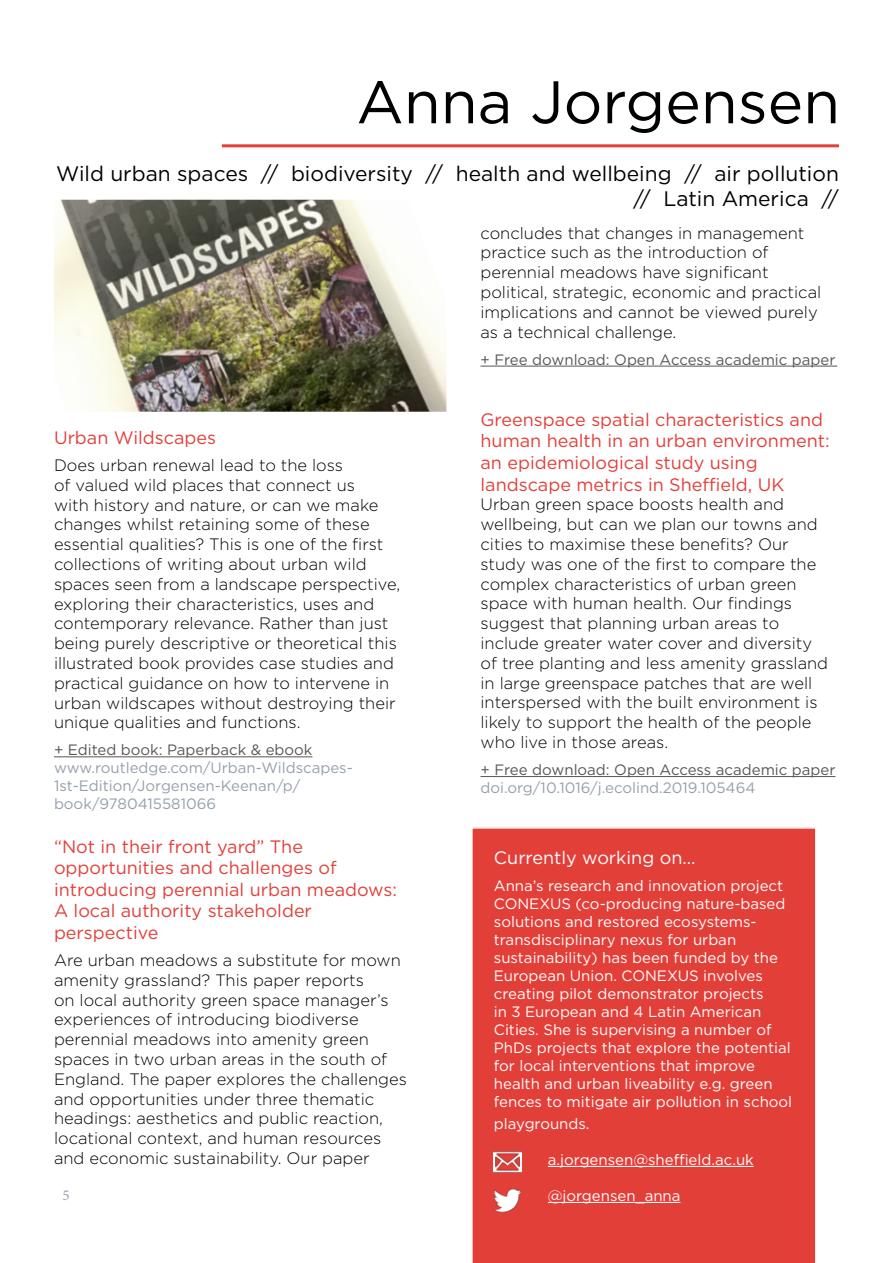
<style>
.page{position:relative;width:893px;height:1263px;background:#fff}
.page>*{position:absolute;margin:0;border:0;box-sizing:border-box;transform-origin:0 0}
.t1{font:60px "Gotham";color:#000}
.t2{font:21px/25.2px "Gotham";color:#000;text-align:right}
.t3{font:18px/21.6px "Gotham";color:#e33f39}
.t4{font:18px "Gotham";color:#fff}
.t5{font:300 16.5px/19.8px "Gotham";color:#000}
.t6{font:15px/18px "Gotham";color:#fff}
.t7{font:15px/18px "Gotham";color:#95a0ad}
.t8{font:15px "Gotham";color:#575756}
.t9{font:15px "Minion Pro";color:#95a0ad}
</style>
<div class="page">
<hr style="left:54px;top:756px;width:258px;height:1px;background:#575756">
<div style="left:472px;top:827px;width:344px;height:436px;background:#e33f39"></div>
<hr style="left:222px;top:144px;width:617px;height:3px;background:#e33f39">
<img style="left:494px;top:1148px;width:27px;height:27px">
<img style="left:494px;top:1187px;width:27px;height:27px">
<hr style="left:480px;top:366px;width:357px;height:1px;background:#575756">
<hr style="left:480px;top:776px;width:355px;height:1px;background:#575756">
<img style="left:54px;top:200px;width:392px;height:212px">
<h1 class="t1" style="left:356px;top:64px;width:485px">Anna Jorgensen</h1>
<p class="t2" style="left:56px;top:160px;width:784px">Wild urban spaces // biodiversity // health and wellbeing // air pollution // Latin America //</p>
<p class="t3" style="left:54px;top:426px;width:164px">Urban Wildscapes</p>
<p class="t5" style="left:54px;top:455px;width:348px">Does urban renewal lead to the loss<br>of valued wild places that connect us<br>with history and nature, or can we make changes whilst retaining some of these essential qualities? This is one of the first collections of writing about urban wild spaces seen from a landscape perspective, exploring their characteristics, uses and contemporary relevance. Rather than just being purely descriptive or theoretical this illustrated book provides case studies and practical guidance on how to intervene in urban wildscapes without destroying their unique qualities and functions.</p>
<p class="t8" style="left:54px;top:740px;width:260px">+ Edited book: Paperback &amp; ebook</p>
<p class="t7" style="left:54px;top:759px;width:300px">www.routledge.com/Urban-Wildscapes-<br>1st-Edition/Jorgensen-Keenan/p/ book/9780415581066</p>
<p class="t3" style="left:54px;top:835px;width:345px">“Not in their front yard” The opportunities and challenges of introducing perennial urban meadows:<br>A local authority stakeholder perspective</p>
<p class="t5" style="left:54px;top:950px;width:354px">Are urban meadows a substitute for mown amenity grassland? This paper reports<br>on local authority green space manager’s experiences of introducing biodiverse perennial meadows into amenity green spaces in two urban areas in the south of England. The paper explores the challenges and opportunities under three thematic headings: aesthetics and public reaction, locational context, and human resources and economic sustainability. Our paper</p>
<p class="t9" style="left:63px;top:1185px;width:9px">5</p>
<p class="t5" style="left:480px;top:222px;width:342px">concludes that changes in management practice such as the introduction of perennial meadows have significant political, strategic, economic and practical implications and cannot be viewed purely as a technical challenge.</p>
<p class="t8" style="left:480px;top:350px;width:356px">+ Free download: Open Access academic paper</p>
<p class="t3" style="left:480px;top:408px;width:351px">Greenspace spatial characteristics and human health in an urban environment: an epidemiological study using landscape metrics in Sheffield, UK</p>
<p class="t5" style="left:480px;top:494px;width:349px">Urban green space boosts health and wellbeing, but can we plan our towns and cities to maximise these benefits? Our study was one of the first to compare the complex characteristics of urban green space with human health. Our findings suggest that planning urban areas to include greater water cover and diversity of tree planting and less amenity grassland in large greenspace patches that are well interspersed with the built environment is likely to support the health of the people who live in those areas.</p>
<p class="t8" style="left:480px;top:760px;width:356px">+ Free download: Open Access academic paper</p>
<p class="t7" style="left:480px;top:778px;width:276px">doi.org/10.1016/j.ecolind.2019.105464</p>
<p class="t4" style="left:494px;top:846px;width:203px">Currently working on...</p>
<p class="t6" style="left:494px;top:877px;width:300px">Anna’s research and innovation project CONEXUS (co-producing nature-based solutions and restored ecosystems&shy;transdisciplinary nexus for urban sustainability) has been funded by the European Union. CONEXUS involves creating pilot demonstrator projects<br>in 3 European and 4 Latin American Cities. She is supervising a number of PhDs projects that explore the potential for local interventions that improve health and urban liveability e.g. green fences to mitigate air pollution in school</p>
<p class="t6" style="left:494px;top:1114px;width:97px">playgrounds.</p>
<p class="t6" style="left:548px;top:1150px;width:207px">a.jorgensen@sheffield.ac.uk</p>
<p class="t6" style="left:548px;top:1186px;width:134px">@jorgensen_anna</p>
</div>
